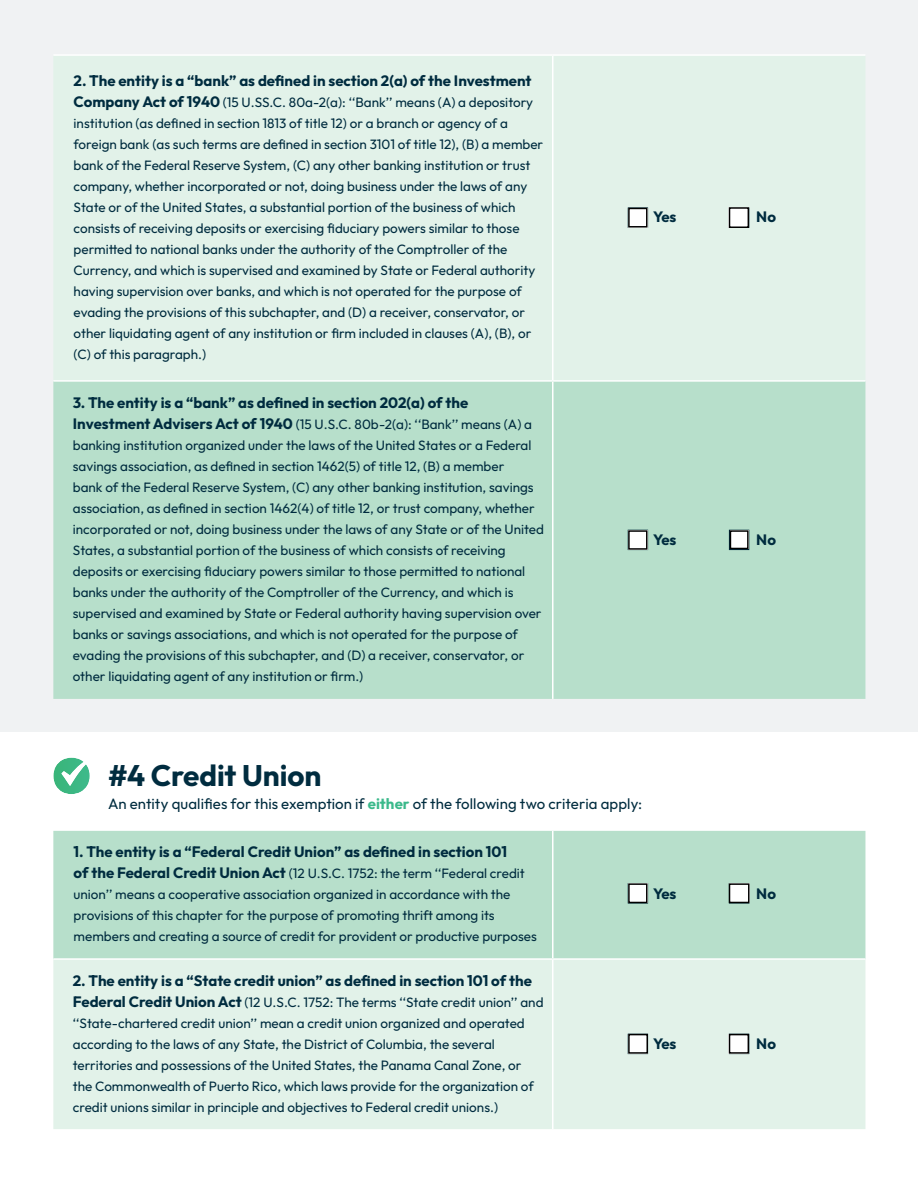
<style>
.page{position:relative;width:918px;height:1188px;background:#fff}
.page>*{position:absolute;margin:0;border:0;box-sizing:border-box;transform-origin:0 0}
.t1{font:700 29.7px "Outfit";letter-spacing:-.005em;color:#002c3f}
.t2{font:700 15px "Outfit";color:#002c3f}
.t3{font:15px "Outfit";letter-spacing:.005em;color:#002c3f}
.t4{font:13.5px/21px "Outfit";color:#002c3f}
.s1{font-weight:700;font-size:15px}
.s2{font-weight:700;color:#3bb98b}
</style>
<div class="page">
<div style="left:0;top:0;width:918px;height:732px;background:#f0f2f3"></div>
<svg style="left:53px;top:758px;width:37px;height:36px"></svg>
<div style="left:54px;top:56px;width:811px;height:324px;background:#e2f2e9"></div>
<div style="left:53px;top:382px;width:812px;height:317px;background:#b7dfcb"></div>
<hr style="left:552px;top:56px;width:2px;height:324px;background:#fff">
<hr style="left:552px;top:382px;width:2px;height:317px;background:#fff">
<hr style="left:53px;top:380px;width:500px;height:2px;background:#fff">
<hr style="left:553px;top:380px;width:312px;height:2px;background:#fff">
<hr style="left:53px;top:54px;width:500px;height:2px;background:#fff">
<hr style="left:553px;top:54px;width:312px;height:2px;background:#fff">
<div style="left:53px;top:831px;width:812px;height:127px;background:#b7dfcb"></div>
<div style="left:53px;top:960px;width:812px;height:169px;background:#e2f2e9"></div>
<hr style="left:552px;top:831px;width:2px;height:127px;background:#fff">
<hr style="left:552px;top:960px;width:2px;height:169px;background:#fff">
<div style="left:628px;top:207px;width:20px;height:21px;background:#4c6165"></div>
<div style="left:729px;top:530px;width:20px;height:20px;background:#002130"></div>
<div style="left:628px;top:883px;width:20px;height:21px;background:#456665"></div>
<div style="left:729px;top:883px;width:20px;height:21px;background:#466665"></div>
<div style="left:628px;top:208px;width:20px;height:20px;background:#fff"></div>
<div style="left:628px;top:208px;width:20px;height:20px;border:1px solid #000"></div>
<div style="left:729px;top:207px;width:20px;height:21px;background:#fff"></div>
<div style="left:729px;top:207px;width:20px;height:21px;border:2px solid #000"></div>
<div style="left:628px;top:530px;width:20px;height:20px;background:#fff"></div>
<div style="left:628px;top:530px;width:20px;height:20px;border:2px solid #000"></div>
<div style="left:730px;top:530px;width:19px;height:19px;background:#fff"></div>
<div style="left:730px;top:530px;width:19px;height:19px;border:2px solid #000"></div>
<div style="left:628px;top:883px;width:20px;height:20px;background:#fff"></div>
<div style="left:628px;top:883px;width:20px;height:20px;border:1px solid #000"></div>
<div style="left:729px;top:883px;width:21px;height:20px;background:#fff"></div>
<div style="left:729px;top:883px;width:21px;height:20px;border:2px solid #000"></div>
<div style="left:628px;top:1034px;width:20px;height:20px;background:#fff"></div>
<div style="left:628px;top:1034px;width:20px;height:20px;border:1px solid #000"></div>
<div style="left:729px;top:1034px;width:20px;height:20px;background:#fff"></div>
<div style="left:729px;top:1034px;width:20px;height:20px;border:2px solid #000"></div>
<p class="t2" style="left:74px;top:71px;width:460px">2. The entity is a “bank” as defined in section 2(a) of the Investment</p>
<p class="t4" style="left:74px;top:92px;width:471px"><span class="s1">Company Act of 1940</span> (15 U.SS.C. 80a-2(a): ‘‘Bank’’ means (A) a depository institution (as defined in section 1813 of title 12) or a branch or agency of a foreign bank (as such terms are defined in section 3101 of title 12), (B) a member bank of the Federal Reserve System, (C) any other banking institution or trust company, whether incorporated or not, doing business under the laws of any State or of the United States, a substantial portion of the business of which consists of receiving deposits or exercising fiduciary powers similar to those permitted to national banks under the authority of the Comptroller of the Currency, and which is supervised and examined by State or Federal authority having supervision over banks, and which is not operated for the purpose of evading the provisions of this subchapter, and (D) a receiver, conservator, or other liquidating agent of any institution or firm included in clauses (A), (B), or (C) of this paragraph.)</p>
<p class="t2" style="left:73px;top:393px;width:397px">3. The entity is a “bank” as defined in section 202(a) of the</p>
<p class="t4" style="left:73px;top:414px;width:473px"><span class="s1">Investment Advisers Act of 1940</span> (15 U.S.C. 80b-2(a): ‘‘Bank’’ means (A) a banking institution organized under the laws of the United States or a Federal savings association, as defined in section 1462(5) of title 12, (B) a member<br>bank of the Federal Reserve System, (C) any other banking institution, savings association, as defined in section 1462(4) of title 12, or trust company, whether incorporated or not, doing business under the laws of any State or of the United States, a substantial portion of the business of which consists of receiving deposits or exercising fiduciary powers similar to those permitted to national banks under the authority of the Comptroller of the Currency, and which is supervised and examined by State or Federal authority having supervision over banks or savings associations, and which is not operated for the purpose of evading the provisions of this subchapter, and (D) a receiver, conservator, or other liquidating agent of any institution or firm.)</p>
<p class="t2" style="left:653px;top:210px;width:25px">Yes</p>
<p class="t2" style="left:756px;top:210px;width:21px">No</p>
<p class="t2" style="left:653px;top:533px;width:25px">Yes</p>
<p class="t2" style="left:756px;top:533px;width:21px">No</p>
<h1 class="t1" style="left:108px;top:762px;width:215px">#4 Credit Union</h1>
<p class="t3" style="left:108px;top:795px;width:536px">An entity qualifies for this exemption if <span class="s2">either</span> of the following two criteria apply:</p>
<p class="t2" style="left:74px;top:842px;width:435px">1. The entity is a “Federal Credit Union” as defined in section 101</p>
<p class="t4" style="left:74px;top:863px;width:465px"><span class="s1">of the Federal Credit Union Act</span> (12 U.S.C. 1752: the term ‘‘Federal credit union’’ means a cooperative association organized in accordance with the provisions of this chapter for the purpose of promoting thrift among its members and creating a source of credit for provident or productive purposes</p>
<p class="t2" style="left:73px;top:971px;width:461px">2. The entity is a “State credit union” as defined in section 101 of the</p>
<p class="t4" style="left:73px;top:992px;width:472px"><span class="s1">Federal Credit Union Act</span> (12 U.S.C. 1752: The terms ‘‘State credit union’’ and ‘‘State-chartered credit union’’ mean a credit union organized and operated according to the laws of any State, the District of Columbia, the several territories and possessions of the United States, the Panama Canal Zone, or the Commonwealth of Puerto Rico, which laws provide for the organization of credit unions similar in principle and objectives to Federal credit unions.)</p>
<p class="t2" style="left:653px;top:887px;width:25px">Yes</p>
<p class="t2" style="left:756px;top:887px;width:21px">No</p>
<p class="t2" style="left:653px;top:1037px;width:25px">Yes</p>
<p class="t2" style="left:756px;top:1037px;width:21px">No</p>
</div>
